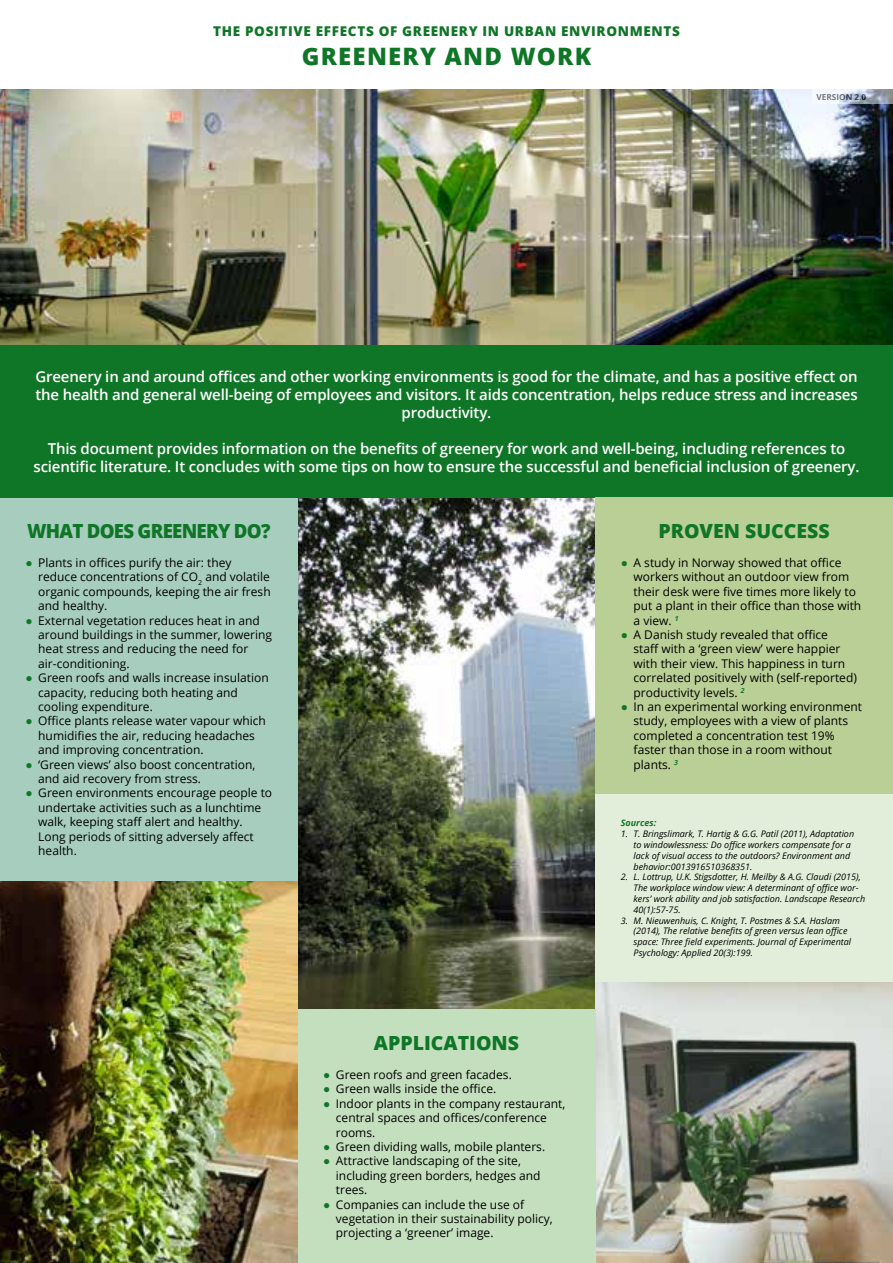
<style>
.page{position:relative;width:893px;height:1263px;background:#fff}
.page>*{position:absolute;margin:0;border:0;box-sizing:border-box;transform-origin:0 0}
.t1{font:800 24px "Open Sans";letter-spacing:.05em;color:#107627}
.t2{font:800 19.5px "Open Sans";color:#107627}
.t3{font:800 19.5px "Open Sans";letter-spacing:-.04em;color:#107627;scale:.96 1}
.t4{font:600 15px/18px "Open Sans";letter-spacing:-.01em;color:#fff;text-align:center}
.t5{font:800 13.5px "Open Sans";letter-spacing:.05em;color:#107627}
.t6{font:12px/14.4px "Open Sans";color:#000}
.t7{font:italic 9px/10.8px "Open Sans";color:#000}
.t8{font:italic 700 9px "Open Sans";color:#107627}
.t9{font:700 8.25px "Open Sans";color:#000}
.s1{font-family:"Arial";color:#107627}
</style>
<div class="page">
<img style="left:0;top:89px;width:893px;height:256px">
<img style="left:298px;top:498px;width:297px;height:512px">
<img style="left:0;top:880px;width:298px;height:383px">
<img style="left:595px;top:981px;width:298px;height:282px">
<div style="left:595px;top:794px;width:298px;height:187px;background:#e2eeda"></div>
<svg style="left:812px;top:89px;width:81px;height:15px"></svg>
<div style="left:0;top:498px;width:298px;height:382px;background:#a7cdbe"></div>
<div style="left:0;top:345px;width:893px;height:153px;background:#107627"></div>
<div style="left:298px;top:1010px;width:297px;height:253px;background:#c4dfbe"></div>
<div style="left:595px;top:498px;width:298px;height:296px;background:#bacf96"></div>
<p class="t5" style="left:213px;top:21px;width:468px">THE POSITIVE EFFECTS OF GREENERY IN URBAN ENVIRONMENTS</p>
<h1 class="t1" style="left:302px;top:38px;width:291px">GREENERY AND WORK</h1>
<p class="t9" style="left:816px;top:91px;width:51px">VERSION 2.0</p>
<p class="t4" style="left:35px;top:367px;width:824px">Greenery in and around offices and other working environments is good for the climate, and has a positive effect on the health and general well-being of employees and visitors. It aids concentration, helps reduce stress and increases productivity.</p>
<p class="t4" style="left:34px;top:439px;width:828px">This document provides information on the benefits of greenery for work and well-being, including references to scientific literature. It concludes with some tips on how to ensure the successful and beneficial inclusion of greenery.</p>
<h2 class="t3" style="left:27px;top:516px;width:255px">WHAT DOES GREENERY DO?</h2>
<p class="t6" style="left:38px;top:555px;width:234px;text-indent:-13px"><span class="s1">●</span> Plants in offices purify the air: they reduce concentrations of CO<sub>2</sub> and volatile organic compounds, keeping the air fresh and healthy.</p>
<p class="t6" style="left:38px;top:613px;width:235px;text-indent:-13px"><span class="s1">●</span> External vegetation reduces heat in and around buildings in the summer, lowering heat stress and reducing the need for air-conditioning.</p>
<p class="t6" style="left:38px;top:670px;width:232px;text-indent:-13px"><span class="s1">●</span> Green roofs and walls increase insulation capacity, reducing both heating and cooling expenditure.</p>
<p class="t6" style="left:38px;top:713px;width:229px;text-indent:-13px"><span class="s1">●</span> Office plants release water vapour which humidifies the air, reducing headaches and improving concentration.</p>
<p class="t6" style="left:38px;top:757px;width:219px;text-indent:-13px"><span class="s1">●</span> ‘Green views’ also boost concentration, and aid recovery from stress.</p>
<p class="t6" style="left:38px;top:785px;width:235px;text-indent:-13px"><span class="s1">●</span> Green environments encourage people to undertake activities such as a lunchtime walk, keeping staff alert and healthy.<br>Long periods of sitting adversely affect health.</p>
<h2 class="t2" style="left:374px;top:1028px;width:147px">APPLICATIONS</h2>
<p class="t6" style="left:323px;top:1067px;width:190px"><span class="s1">●</span> Green roofs and green facades.</p>
<p class="t6" style="left:323px;top:1081px;width:175px"><span class="s1">●</span> Green walls inside the office.</p>
<p class="t6" style="left:336px;top:1096px;width:231px;text-indent:-13px"><span class="s1">●</span> Indoor plants in the company restaurant, central spaces and offices/conference rooms.</p>
<p class="t6" style="left:323px;top:1139px;width:223px"><span class="s1">●</span> Green dividing walls, mobile planters.</p>
<p class="t6" style="left:336px;top:1153px;width:206px;text-indent:-13px"><span class="s1">●</span> Attractive landscaping of the site, including green borders, hedges and trees.</p>
<p class="t6" style="left:336px;top:1197px;width:218px;text-indent:-13px"><span class="s1">●</span> Companies can include the use of vegetation in their sustainability policy, projecting a ‘greener’ image.</p>
<h2 class="t2" style="left:659px;top:516px;width:173px">PROVEN SUCCESS</h2>
<p class="t6" style="left:634px;top:555px;width:229px;text-indent:-13px"><span class="s1">●</span> A study in Norway showed that office workers without an outdoor view from their desk were five times more likely to put a plant in their office than those with a view. <sup>1</sup></p>
<p class="t6" style="left:634px;top:627px;width:225px;text-indent:-13px"><span class="s1">●</span> A Danish study revealed that office<br>staff with a ‘green view’ were happier with their view. This happiness in turn correlated positively with (self-reported) productivity levels. <sup>2</sup></p>
<p class="t6" style="left:634px;top:699px;width:230px;text-indent:-13px"><span class="s1">●</span> In an experimental working environment study, employees with a view of plants completed a concentration test 19% faster than those in a room without plants. <sup>3</sup></p>
<p class="t8" style="left:621px;top:817px;width:37px">Sources:</p>
<p class="t7" style="left:634px;top:828px;width:222px;text-indent:-13px">1. T. Bringslimark, T. Hartig &amp; G.G. Patil (2011), Adaptation to windowlessness: Do office workers compensate for a lack of visual access to the outdoors? Environment and behavior:0013916510368351.</p>
<p class="t7" style="left:634px;top:871px;width:233px;text-indent:-13px">2. L. Lottrup, U.K. Stigsdotter, H. Meilby &amp; A.G. Claudi (2015), The workplace window view: A determinant of office wor&shy;kers’ work ability and job satisfaction. Landscape Research 40(1):57-75.</p>
<p class="t7" style="left:634px;top:915px;width:219px;text-indent:-13px">3. M. Nieuwenhuis, C. Knight, T. Postmes &amp; S.A. Haslam (2014), The relative benefits of green versus lean office space: Three field experiments. Journal of Experimental Psychology: Applied 20(3):199.</p>
</div>
